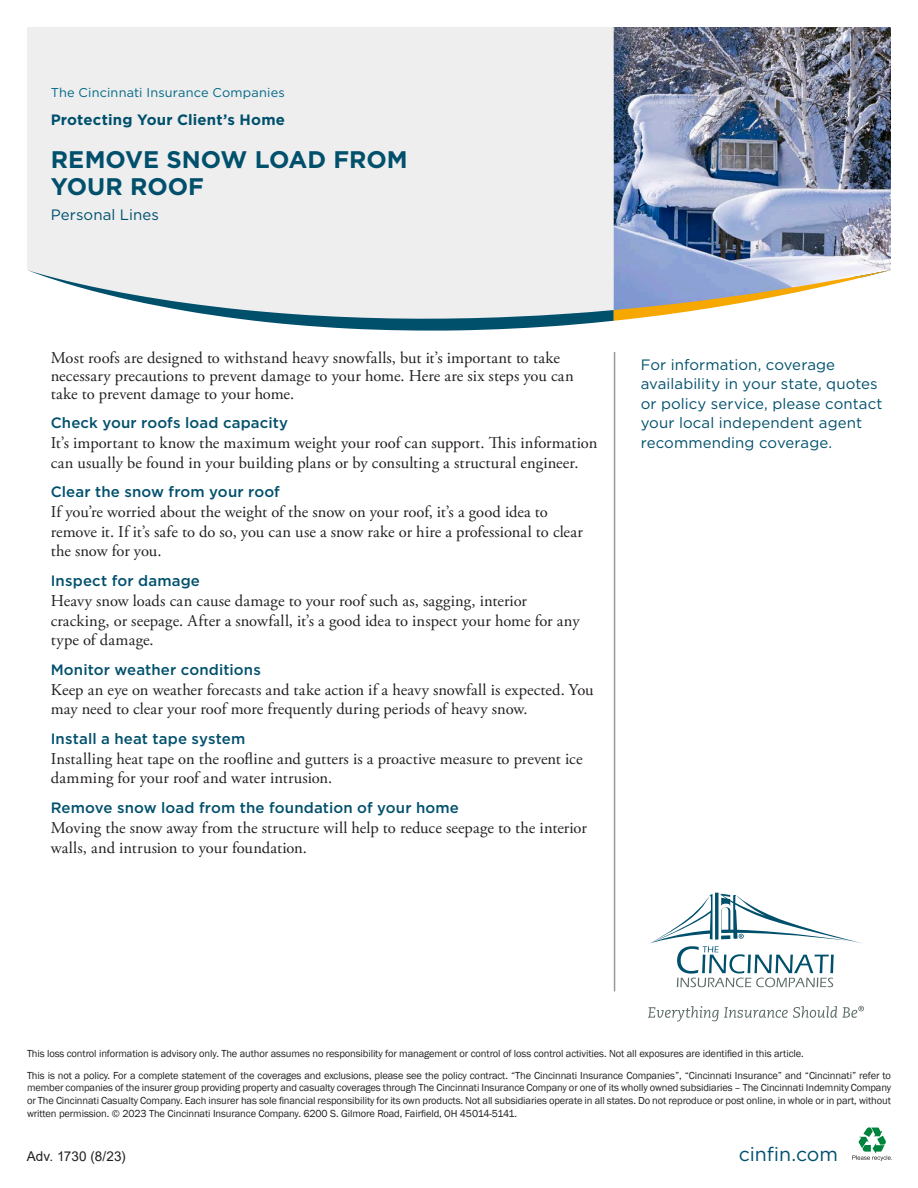
<style>
.page{position:relative;width:918px;height:1188px;background:#fff}
.page>*{position:absolute;margin:0;border:0;box-sizing:border-box;transform-origin:0 0}
.t1{font:700 24px/27px "Gotham";color:#00506c}
.t2{font:19.5px "Gotham";letter-spacing:-.005em;color:#00506c}
.t3{font:16.5px/19.8px "Adobe Garamond Pro";letter-spacing:.005em;color:#231f20}
.t4{font:500 15px "Gotham";letter-spacing:.01em;color:#00506c}
.t5{font:15px/19.5px "Gotham";letter-spacing:.005em;color:#00506c}
.t6{font:700 15px "Gotham";letter-spacing:.01em;color:#00506c}
.t7{font:13.5px "Arial";letter-spacing:.005em;color:#231f20}
.t8{font:12.75px "Gotham";letter-spacing:.015em;color:#006885}
.t9{font:10.5px/12.6px "Franklin Gothic";letter-spacing:-.01em;color:#231f20}
</style>
<div class="page">
<div style="left:27px;top:27px;width:587px;height:243px;background:#eeeeef"></div>
<hr style="left:614px;top:352px;width:1px;height:639px;background:#939c97">
<img style="left:614px;top:27px;width:277px;height:243px">
<svg style="left:27px;top:270px;width:587px;height:61px;fill:#eeeeef"></svg>
<svg style="left:614px;top:270px;width:277px;height:51px"></svg>
<svg style="left:852px;top:1127px;width:40px;height:34px"></svg>
<svg style="left:650px;top:893px;width:213px;height:94px"></svg>
<svg style="left:648px;top:1006px;width:216px;height:16px"></svg>
<p class="t8" style="left:51px;top:84px;width:236px">The Cincinnati Insurance Companies</p>
<p class="t6" style="left:51px;top:109px;width:236px">Protecting Your Client’s Home</p>
<h1 class="t1" style="left:51px;top:146px;width:358px">REMOVE SNOW LOAD FROM<br>YOUR ROOF</h1>
<p class="t5" style="left:51px;top:204px;width:110px">Personal Lines</p>
<p class="t3" style="left:51px;top:349px;width:524px;line-height:18px">Most roofs are designed to withstand heavy snowfalls, but it’s important to take necessary precautions to prevent damage to your home. Here are six steps you can take to prevent damage to your home.</p>
<p class="t4" style="left:51px;top:413px;width:239px">Check your roofs load capacity</p>
<p class="t3" style="left:51px;top:433px;width:548px">It’s important to know the maximum weight your roof can support. This information can usually be found in your building plans or by consulting a structural engineer.</p>
<p class="t4" style="left:51px;top:482px;width:231px">Clear the snow from your roof</p>
<p class="t3" style="left:51px;top:502px;width:534px">If you’re worried about the weight of the snow on your roof, it’s a good idea to remove it. If it’s safe to do so, you can use a snow rake or hire a professional to clear the snow for you.</p>
<p class="t4" style="left:51px;top:571px;width:151px">Inspect for damage</p>
<p class="t3" style="left:51px;top:591px;width:530px">Heavy snow loads can cause damage to your roof such as, sagging, interior cracking, or seepage. After a snowfall, it’s a good idea to inspect your home for any type of damage.</p>
<p class="t4" style="left:51px;top:660px;width:212px">Monitor weather conditions</p>
<p class="t3" style="left:51px;top:680px;width:544px">Keep an eye on weather forecasts and take action if a heavy snowfall is expected. You may need to clear your roof more frequently during periods of heavy snow.</p>
<p class="t4" style="left:51px;top:729px;width:196px">Install a heat tape system</p>
<p class="t3" style="left:51px;top:749px;width:533px">Installing heat tape on the roofline and gutters is a proactive measure to prevent ice damming for your roof and water intrusion.</p>
<p class="t4" style="left:51px;top:798px;width:410px">Remove snow load from the foundation of your home</p>
<p class="t3" style="left:51px;top:818px;width:538px">Moving the snow away from the structure will help to reduce seepage to the interior walls, and intrusion to your foundation.</p>
<p class="t5" style="left:641px;top:354px;width:243px">For information, coverage availability in your state, quotes or policy service, please contact your local independent agent recommending coverage.</p>
<p class="t9" style="left:27px;top:1044px;width:865px;line-height:21.3px">This loss control information is advisory only. The author assumes no responsibility for management or control of loss control activities. Not all exposures are identified in this article.<br>This is not a policy. For a complete statement of the coverages and exclusions, please see the policy contract. “The Cincinnati Insurance Companies”, “Cincinnati Insurance” and “Cincinnati” refer to</p>
<p class="t9" style="left:27px;top:1082px;width:866px;text-align:justify">member companies of the insurer group providing property and casualty coverages through The Cincinnati Insurance Company or one of its wholly owned subsidiaries – The Cincinnati Indemnity Company or The Cincinnati Casualty Company. Each insurer has sole financial responsibility for its own products. Not all subsidiaries operate in all states. Do not reproduce or post online, in whole or in part, without written permission. © 2023 The Cincinnati Insurance Company. 6200 S. Gilmore Road, Fairfield, OH 45014-5141.</p>
<p class="t7" style="left:27px;top:1147px;width:100px">Adv. 1730 (8/23)</p>
<p class="t2" style="left:739px;top:1142px;width:101px">cinfin.com</p>
</div>
